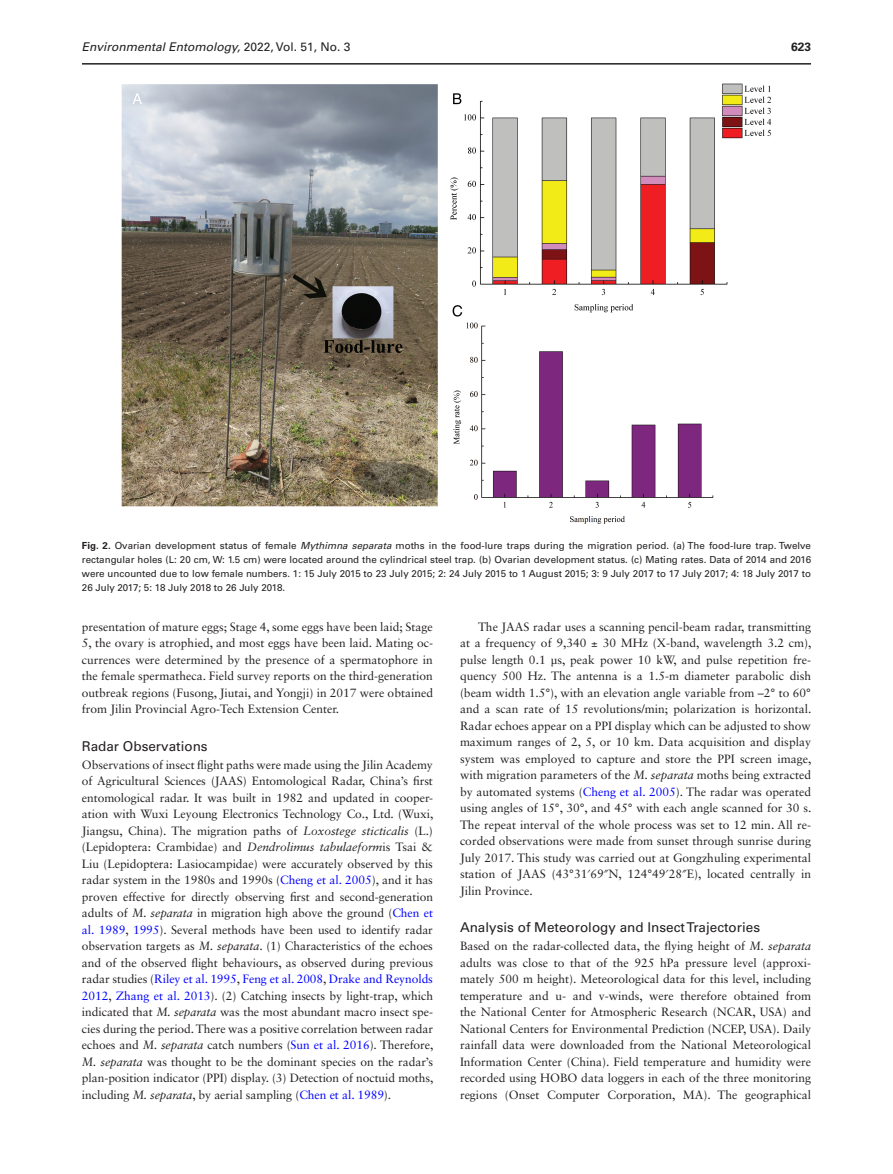
<style>
.page{position:relative;width:893px;height:1174px;background:#fff}
.page>*{position:absolute;margin:0;border:0;box-sizing:border-box;transform-origin:0 0}
.t1{font:13.5px "Univers LT Std";color:#231f20}
.t2{font:12px/16.5px "Sabon LT Std";color:#231f20;text-align:justify}
.t3{font:italic 12px "Univers LT Std";color:#231f20}
.t4{font:700 12px "Univers LT Std";color:#231f20}
.t5{font:9.75px/14.2px "Univers LT Std";letter-spacing:-.01em;color:#231f20;text-align:justify}
.s1{font-style:normal}
.s2{font-weight:700}
.s3{font-style:italic}
.s4{color:#00f}
.s5{font-family:"Gandhari Unicode"}
</style>
<div class="page">
<hr style="left:82px;top:63px;width:729px;height:2px;background:#231f20">
<img style="left:121px;top:83px;width:651px;height:441px">
<p class="t3" style="left:82px;top:40px;width:270px">Environmental Entomology, <span class="s1">2022, Vol. 51, No. 3</span></p>
<p class="t4" style="left:791px;top:40px;width:22px">623</p>
<p class="t5" style="left:82px;top:538px;width:731px"><span class="s2">Fig. 2.</span> Ovarian development status of female <span class="s3">Mythimna separata</span> moths in the food-lure traps during the migration period. (a) The food-lure trap. Twelve rectangular holes (L: 20 cm, W: 1.5 cm) were located around the cylindrical steel trap. (b) Ovarian development status. (c) Mating rates. Data of 2014 and 2016 were uncounted due to low female numbers. 1: 15 July 2015 to 23 July 2015; 2: 24 July 2015 to 1 August 2015; 3: 9 July 2017 to 17 July 2017; 4: 18 July 2017 to 26 July 2017; 5: 18 July 2018 to 26 July 2018.</p>
<p class="t2" style="left:82px;top:618px;width:353px">presentation of mature eggs; Stage 4, some eggs have been laid; Stage 5, the ovary is atrophied, and most eggs have been laid. Mating oc&shy;currences were determined by the presence of a spermatophore in the female spermatheca. Field survey reports on the third-generation outbreak regions (Fusong, Jiutai, and Yongji) in 2017 were obtained from Jilin Provincial Agro-Tech Extension Center.</p>
<p class="t1" style="left:82px;top:738px;width:127px">Radar Observations</p>
<p class="t2" style="left:82px;top:756px;width:353px">Observations of insect flight paths were made using the Jilin Academy of Agricultural Sciences (JAAS) Entomological Radar, China’s first entomological radar. It was built in 1982 and updated in cooper&shy;ation with Wuxi Leyoung Electronics Technology Co., Ltd. (Wuxi, Jiangsu, China). The migration paths of <span class="s3">Loxostege sticticalis</span> (L.) (Lepidoptera: Crambidae) and <span class="s3">Dendrolimus tabulaeform</span>is Tsai &amp; Liu (Lepidoptera: Lasiocampidae) were accurately observed by this radar system in the 1980s and 1990s (<span class="s4">Cheng et al. 2005</span>), and it has proven effective for directly observing first and second-generation adults of <span class="s3">M. separata</span> in migration high above the ground (<span class="s4">Chen et al. 1989</span>, <span class="s4">1995</span>). Several methods have been used to identify radar observation targets as <span class="s3">M. separata</span>. (1) Characteristics of the echoes and of the observed flight behaviours, as observed during previous radar studies (<span class="s4">Riley et al. 1995</span>, <span class="s4">Feng et al. 2008</span>, <span class="s4">Drake and Reynolds 2012</span>, <span class="s4">Zhang et al. 2013</span>). (2) Catching insects by light-trap, which indicated that <span class="s3">M. separata</span> was the most abundant macro insect spe&shy;cies during the period. There was a positive correlation between radar echoes and <span class="s3">M. separata</span> catch numbers (<span class="s4">Sun et al. 2016</span>). Therefore, <span class="s3">M. separata</span> was thought to be the dominant species on the radar’s plan-position indicator (PPI) display. (3) Detection of noctuid moths, including <span class="s3">M. separata</span>, by aerial sampling (<span class="s4">Chen et al. 1989</span>).</p>
<p class="t2" style="left:460px;top:618px;width:353px;text-indent:18px">The JAAS radar uses a scanning pencil-beam radar, transmitting at a frequency of 9,340 ± 30 MHz (X-band, wavelength 3.2 cm), pulse length 0.1 µs, peak power 10 kW, and pulse repetition fre&shy;quency 500 Hz. The antenna is a 1.5-m diameter parabolic dish (beam width 1.5°), with an elevation angle variable from –2° to 60° and a scan rate of 15 revolutions/min; polarization is horizontal.<br>Radar echoes appear on a PPI display which can be adjusted to show maximum ranges of 2, 5, or 10 km. Data acquisition and display system was employed to capture and store the PPI screen image, with migration parameters of the <span class="s3">M. separata</span> moths being extracted by automated systems (<span class="s4">Cheng et al. 2005</span>). The radar was operated using angles of 15°, 30°, and 45° with each angle scanned for 30 s.<br>The repeat interval of the whole process was set to 12 min. All re&shy;corded observations were made from sunset through sunrise during July 2017. This study was carried out at Gongzhuling experimental station of JAAS (43°31<span class="s5">ʹ</span>69<span class="s5">″</span>N, 124°49<span class="s5">ʹ</span>28<span class="s5">″</span>E), located centrally in Jilin Province.</p>
<p class="t1" style="left:460px;top:919px;width:302px">Analysis of Meteorology and Insect Trajectories</p>
<p class="t2" style="left:460px;top:937px;width:353px">Based on the radar-collected data, the flying height of <span class="s3">M. separata </span>adults was close to that of the 925 hPa pressure level (approxi&shy;mately 500 m height). Meteorological data for this level, including temperature and u- and v-winds, were therefore obtained from the National Center for Atmospheric Research (NCAR, USA) and National Centers for Environmental Prediction (NCEP, USA). Daily rainfall data were downloaded from the National Meteorological Information Center (China). Field temperature and humidity were recorded using HOBO data loggers in each of the three monitoring regions (Onset Computer Corporation, MA). The geographical</p>
</div>
